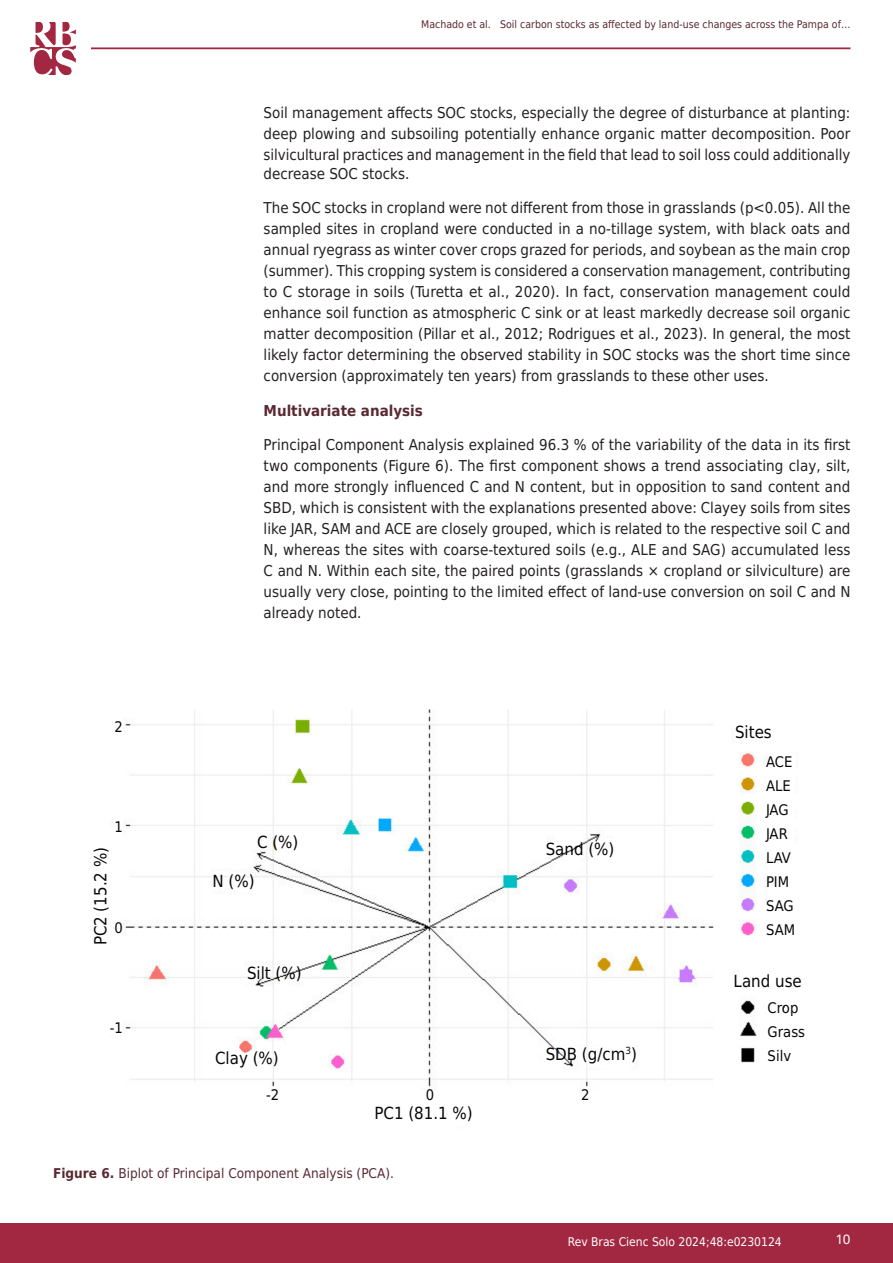
<style>
.page{position:relative;width:893px;height:1263px;background:#fff}
.page>*{position:absolute;margin:0;border:0;box-sizing:border-box;transform-origin:0 0}
.t1{font:16.8px "DejaVu Sans Condensed";color:#070707}
.Texto__EN{font:15px/21px "DejaVu Sans Condensed";color:#231f20;text-align:justify}
.Subtítulo_2{font:700 15px "DejaVu Sans Condensed";color:#582931}
.t2{font:14.7px/24px "DejaVu Sans Condensed";color:#070707}
.Tabela_Figura_Título{font:13.5px "DejaVu Sans Condensed";color:#582931}
.t3{font:13.5px "Akkurat Pro";color:#fff}
.t4{font:12px "DejaVu Sans Condensed";color:#fff}
.t5{font:10.5px "DejaVu Sans Condensed";color:#582931}
.s1{font-weight:700}
</style>
<div class="page">
<div style="left:0;top:1223px;width:893px;height:40px;background:#a22842"></div>
<hr style="left:91px;top:47px;width:759px;height:2px;background:#a22842">
<svg style="left:30px;top:22px;width:46px;height:52px"></svg>
<img style="left:110px;top:709px;width:696px;height:397px">
<p class="t5" style="left:421px;top:16px;width:431px">Machado et al. Soil carbon stocks as affected by land-use changes across the Pampa of…</p>
<p class="t2" style="left:115px;top:714px;width:10px">2</p>
<p class="t2" style="left:115px;top:815px;width:10px">1</p>
<p class="t1" style="left:87px;top:945px;width:100px;rotate:-90deg">PC2 (15.2 %)</p>
<p class="t2" style="left:115px;top:915px;width:10px">0</p>
<p class="t2" style="left:110px;top:1016px;width:15px">-1</p>
<p class="Texto__EN" style="left:264px;top:102px;width:588px">Soil management affects SOC stocks, especially the degree of disturbance at planting: deep plowing and subsoiling potentially enhance organic matter decomposition. Poor silvicultural practices and management in the field that lead to soil loss could additionally</p>
<p class="Texto__EN" style="left:264px;top:163px;width:147px">decrease SOC stocks.</p>
<p class="Texto__EN" style="left:264px;top:197px;width:588px">The SOC stocks in cropland were not different from those in grasslands (p&lt;0.05). All the sampled sites in cropland were conducted in a no-tillage system, with black oats and annual ryegrass as winter cover crops grazed for periods, and soybean as the main crop (summer). This cropping system is considered a conservation management, contributing to C storage in soils (Turetta et al., 2020). In fact, conservation management could enhance soil function as atmospheric C sink or at least markedly decrease soil organic matter decomposition (Pillar et al., 2012; Rodrigues et al., 2023). In general, the most likely factor determining the observed stability in SOC stocks was the short time since conversion (approximately ten years) from grasslands to these other uses.</p>
<p class="Subtítulo_2" style="left:264px;top:398px;width:161px">Multivariate analysis</p>
<p class="Texto__EN" style="left:264px;top:434px;width:588px">Principal Component Analysis explained 96.3 % of the variability of the data in its first two components (Figure 6). The first component shows a trend associating clay, silt, and more strongly influenced C and N content, but in opposition to sand content and SBD, which is consistent with the explanations presented above: Clayey soils from sites like JAR, SAM and ACE are closely grouped, which is related to the respective soil C and N, whereas the sites with coarse-textured soils (e.g., ALE and SAG) accumulated less C and N. Within each site, the paired points (grasslands × cropland or silviculture) are usually very close, pointing to the limited effect of land-use conversion on soil C and N already noted.</p>
<p class="t1" style="left:257px;top:829px;width:43px">C (%)</p>
<p class="t1" style="left:213px;top:867px;width:44px">N (%)</p>
<p class="t1" style="left:247px;top:960px;width:56px">Silt (%)</p>
<p class="t1" style="left:215px;top:1044px;width:65px">Clay (%)</p>
<p class="t1" style="left:546px;top:836px;width:70px">Sand (%)</p>
<p class="t1" style="left:546px;top:1040px;width:93px">SDB (g/cm<sup>3</sup>)</p>
<p class="t2" style="left:266px;top:1082px;width:15px">-2</p>
<p class="t2" style="left:426px;top:1082px;width:10px">0</p>
<p class="t2" style="left:581px;top:1082px;width:10px">2</p>
<p class="t1" style="left:374px;top:1100px;width:100px">PC1 (81.1 %)</p>
<p class="t1" style="left:735px;top:719px;width:38px">Sites</p>
<p class="t2" style="left:766px;top:749px;width:31px">ACE<br>ALE<br>JAG<br>JAR<br>LAV<br>PIM<br>SAG<br>SAM</p>
<p class="t1" style="left:734px;top:967px;width:70px">Land use</p>
<p class="t2" style="left:768px;top:995px;width:39px">Crop<br>Grass<br>Silv</p>
<p class="Tabela_Figura_Título" style="left:53px;top:1163px;width:342px"><span class="s1">Figure 6.</span> Biplot of Principal Component Analysis (PCA).</p>
<p class="t4" style="left:568px;top:1231px;width:215px">Rev Bras Cienc Solo 2024;48:e0230124</p>
<p class="t3" style="left:835px;top:1231px;width:16px">10</p>
</div>
